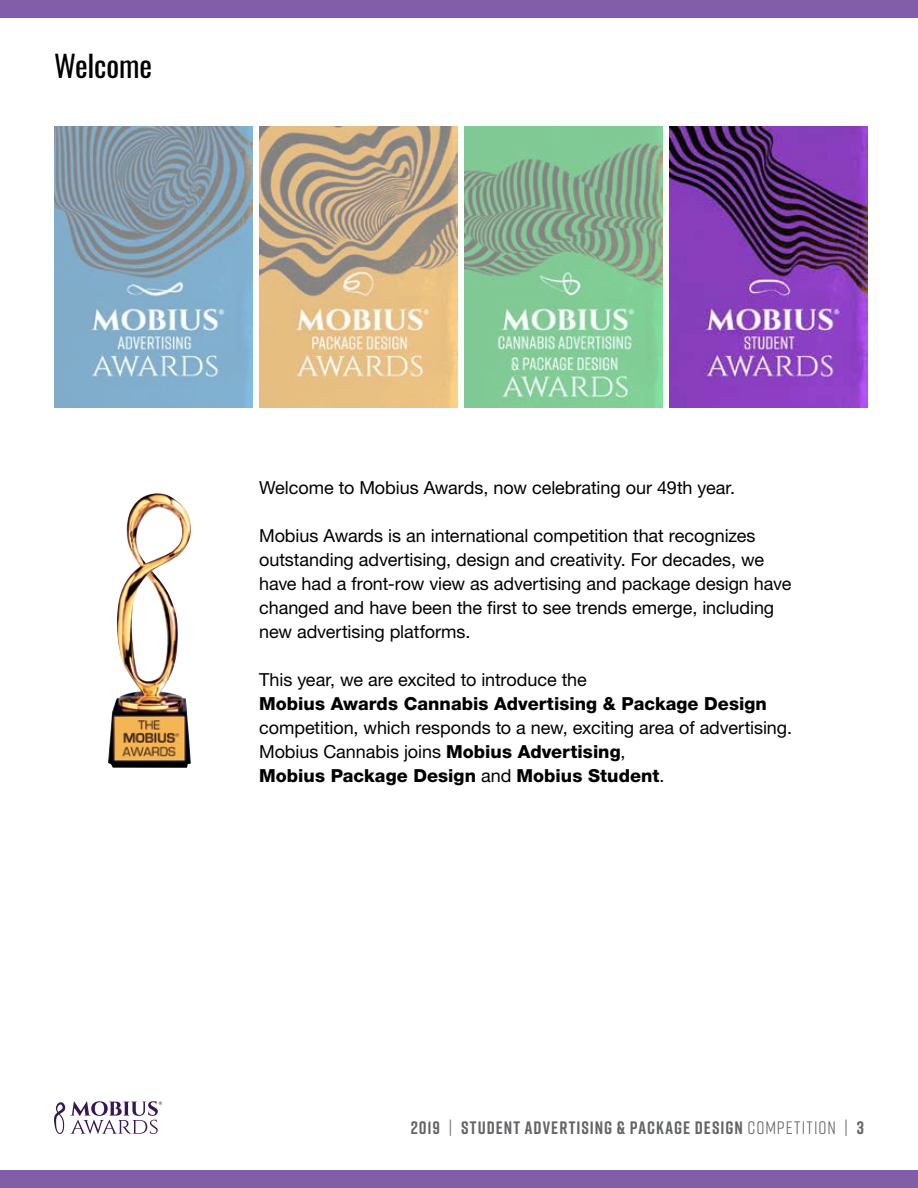
<style>
.page{position:relative;width:918px;height:1188px;background:#fff}
.page>*{position:absolute;margin:0;border:0;box-sizing:border-box;transform-origin:0 0}
.t1{font:30px "Oswald";letter-spacing:-.005em;color:#000}
.t2{font:18px/24px "Helvetica Neue";letter-spacing:-.005em;color:#000}
.t3{font:700 18px "Rift";letter-spacing:.055em;color:#636466}
.t4{font:800 18px "Helvetica Neue";letter-spacing:.005em;color:#000}
.s1{font-weight:800}
.s2{font-weight:400}
</style>
<div class="page">
<svg style="left:54px;top:1101px;width:108px;height:33px"></svg>
<div style="left:0;top:0;width:918px;height:17px;background:#825ea8"></div>
<div style="left:0;top:1171px;width:918px;height:17px;background:#825ea8"></div>
<img style="left:54px;top:127px;width:198px;height:280px">
<img style="left:259px;top:127px;width:198px;height:280px">
<img style="left:464px;top:127px;width:199px;height:280px">
<img style="left:669px;top:127px;width:199px;height:280px">
<img style="left:108px;top:493px;width:83px;height:275px">
<h1 class="t1" style="left:54px;top:39px;width:99px">Welcome</h1>
<p class="t2" style="left:259px;top:475px;width:475px">Welcome to Mobius Awards, now celebrating our 49th year.</p>
<p class="t2" style="left:259px;top:523px;width:534px">Mobius Awards is an international competition that recognizes outstanding advertising, design and creativity. For decades, we have had a front-row view as advertising and package design have changed and have been the first to see trends emerge, including new advertising platforms.</p>
<p class="t2" style="left:259px;top:667px;width:329px">This year, we are excited to introduce the</p>
<p class="t4" style="left:259px;top:693px;width:509px">Mobius Awards Cannabis Advertising &amp; Package Design</p>
<p class="t2" style="left:259px;top:715px;width:531px">competition, which responds to a new, exciting area of advertising.<br>Mobius Cannabis joins <span class="s1">Mobius Advertising</span>,<br><span class="s1">Mobius Package Design</span> and <span class="s1">Mobius Student</span>.</p>
<p class="t3" style="left:411px;top:1115px;width:455px">2019 <span class="s2">|</span> STUDENT ADVERTISING &amp; PACKAGE DESIGN <span class="s2">COMPETITION |</span> 3</p>
</div>
